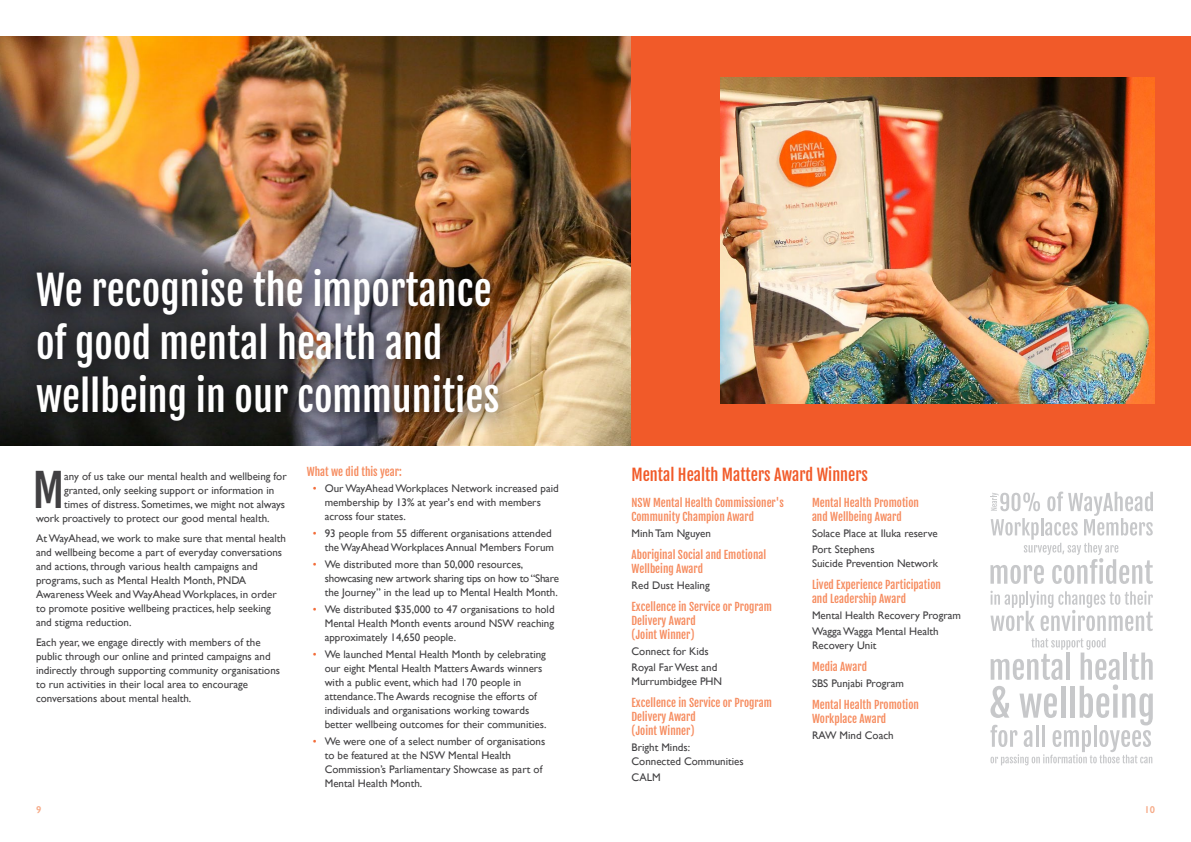
<style>
.page{position:relative;width:1191px;height:842px;background:#fff}
.page>*{position:absolute;margin:0;border:0;box-sizing:border-box;transform-origin:0 0}
.t1{font:44.6px "Fjalla One";color:#414042}
.t2{font:40px/53px "Fjalla One";color:#fff}
.t3{font:16px "Fjalla One";color:#f15a29}
.t4{font:11px/14px "Gill Sans";color:#414042}
.t5{font:11px/14px "Fjalla One";color:#f68b5e}
.t6{font:600 10px "Gill Sans";color:#f6aa87}
.s1{color:#f36c39}
</style>
<div class="page">
<img style="left:0;top:36px;width:631px;height:409px">
<div style="left:16px;top:249px;width:506px;height:195px;background:#000;opacity:.75"></div>
<div style="left:631px;top:36px;width:560px;height:409px;background:#f15a29"></div>
<img style="left:720px;top:78px;width:434px;height:325px">
<svg style="left:990px;top:491px;width:163px;height:93px"></svg>
<svg style="left:990px;top:591px;width:162px;height:40px"></svg>
<svg style="left:990px;top:638px;width:162px;height:127px"></svg>
<h2 class="t2" style="left:36px;top:264px;width:465px">We recognise the importance of good mental health and wellbeing in our communities</h2>
<h1 class="t1" style="left:33px;top:463px;width:33px">M</h1>
<p class="t4" style="left:64px;top:469px;width:224px">any of us take our mental health and wellbeing for</p>
<p class="t4" style="left:64px;top:483px;width:211px">granted, only seeking support or information in</p>
<p class="t4" style="left:64px;top:497px;width:222px">times of distress. Sometimes, we might not always</p>
<p class="t4" style="left:36px;top:511px;width:235px">work proactively to protect our good mental health.</p>
<p class="t4" style="left:36px;top:531px;width:251px">At WayAhead, we work to make sure that mental health and wellbeing become a part of everyday conversations and actions, through various health campaigns and programs, such as Mental Health Month, PNDA Awareness Week and WayAhead Workplaces, in order to promote positive wellbeing practices, help seeking and stigma reduction.</p>
<p class="t4" style="left:36px;top:635px;width:245px">Each year, we engage directly with members of the public through our online and printed campaigns and indirectly through supporting community organisations to run activities in their local area to encourage conversations about mental health.</p>
<p class="t5" style="left:307px;top:465px;width:96px">What we did this year:</p>
<p class="t4" style="left:325px;top:482px;width:235px;text-indent:-12px"><span class="s1">•</span> Our WayAhead Workplaces Network increased paid membership by 13% at year's end with members across four states.</p>
<p class="t4" style="left:313px;top:527px;width:243px;text-align:right"><span class="s1">•</span> 93 people from 55 different organisations attended the WayAhead Workplaces Annual Members Forum</p>
<p class="t4" style="left:325px;top:558px;width:236px;text-indent:-12px"><span class="s1">•</span> We distributed more than 50,000 resources, showcasing new artwork sharing tips on how to “Share the Journey” in the lead up to Mental Health Month.</p>
<p class="t4" style="left:325px;top:603px;width:231px;text-align:justify;text-indent:-12px"><span class="s1">•</span> We distributed $35,000 to 47 organisations to hold Mental Health Month events around NSW reaching approximately 14,650 people.</p>
<p class="t4" style="left:325px;top:648px;width:223px;text-indent:-12px"><span class="s1">•</span> We launched Mental Health Month by celebrating our eight Mental Health Matters Awards winners with a public event, which had 170 people in attendance.The Awards recognise the efforts of individuals and organisations working towards better wellbeing outcomes for their communities.</p>
<p class="t4" style="left:325px;top:735px;width:222px;text-indent:-12px"><span class="s1">•</span> We were one of a select number of organisations to be featured at the NSW Mental Health Commission’s Parliamentary Showcase as part of Mental Health Month.</p>
<h3 class="t3" style="left:631px;top:465px;width:238px">Mental Health Matters Award Winners</h3>
<p class="t5" style="left:631px;top:495px;width:154px">NSW Mental Health Commissioner's<br>Community Champion Award</p>
<p class="t4" style="left:631px;top:526px;width:81px">Minh Tam Nguyen</p>
<p class="t5" style="left:631px;top:547px;width:136px">Aboriginal Social and Emotional<br>Wellbeing Award</p>
<p class="t4" style="left:631px;top:578px;width:80px">Red Dust Healing</p>
<p class="t5" style="left:631px;top:599px;width:142px">Excellence in Service or Program<br>Delivery Award<br>(Joint Winner)</p>
<p class="t4" style="left:631px;top:643px;width:87px;line-height:16px">Connect for Kids<br>Royal Far West and</p>
<p class="t4" style="left:631px;top:674px;width:92px">Murrumbidgee PHN</p>
<p class="t5" style="left:631px;top:695px;width:142px">Excellence in Service or Program<br>Delivery Award<br>(Joint Winner)</p>
<p class="t4" style="left:631px;top:740px;width:114px">Bright Minds:<br>Connected Communities</p>
<p class="t4" style="left:631px;top:770px;width:31px">CALM</p>
<p class="t5" style="left:812px;top:495px;width:108px">Mental Health Promotion and Wellbeing Award</p>
<p class="t4" style="left:812px;top:525px;width:127px;line-height:16px">Solace Place at Iluka reserve<br>Port Stephens</p>
<p class="t4" style="left:812px;top:556px;width:127px">Suicide Prevention Network</p>
<p class="t5" style="left:812px;top:577px;width:130px">Lived Experience Participation and Leadership Award</p>
<p class="t4" style="left:812px;top:607px;width:150px;line-height:16px">Mental Health Recovery Program<br>Wagga Wagga Mental Health</p>
<p class="t4" style="left:812px;top:638px;width:66px">Recovery Unit</p>
<p class="t5" style="left:812px;top:659px;width:56px">Media Award</p>
<p class="t4" style="left:812px;top:676px;width:93px">SBS Punjabi Program</p>
<p class="t5" style="left:812px;top:697px;width:108px">Mental Health Promotion<br>Workplace Award</p>
<p class="t4" style="left:812px;top:728px;width:83px">RAW Mind Coach</p>
<p class="t6" style="left:36px;top:804px;width:7px">9</p>
<p class="t6" style="left:1144px;top:804px;width:12px">10</p>
</div>
